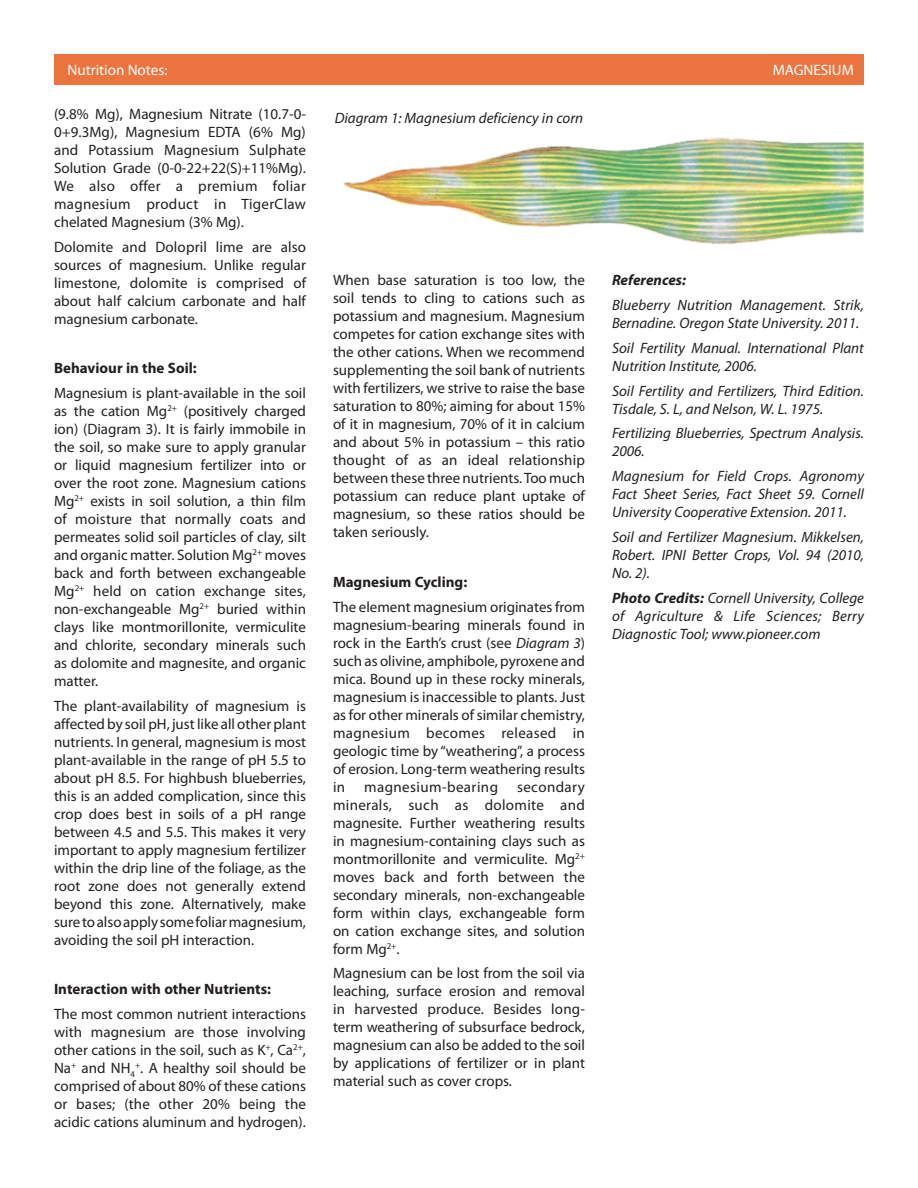
<style>
.page{position:relative;width:918px;height:1188px;background:#fff}
.page>*{position:absolute;margin:0;border:0;box-sizing:border-box;transform-origin:0 0}
.t1{font:15.15px "Myriad Pro";color:#fff}
.Body{font:15px/18px "Myriad Pro";color:#231f20;text-align:justify}
.Body-2{font:italic 15px/18px "Myriad Pro";color:#231f20}
.Body-3{font:700 15px "Myriad Pro";color:#231f20}
.Body-4{font:15px "Myriad Pro";letter-spacing:.03em;color:#231f20}
.Body-5{font:italic 700 15px "Myriad Pro";color:#231f20}
.s1{font-weight:700}
.s2{font-style:italic}
</style>
<div class="page">
<div style="left:54px;top:54px;width:810px;height:30px;background:#ec743f"></div>
<img style="left:343px;top:137px;width:521px;height:108px">
<p class="t1" style="left:68px;top:60px;width:102px">Nutrition Notes:</p>
<p class="t1" style="left:773px;top:60px;width:83px">MAGNESIUM</p>
<p class="Body-2" style="left:335px;top:109px;width:250px">Diagram 1: Magnesium deficiency in corn</p>
<p class="Body" style="left:54px;top:105px;width:254px">(9.8% Mg), Magnesium Nitrate (10.7-0- 0+9.3Mg), Magnesium EDTA (6% Mg) and Potassium Magnesium Sulphate Solution Grade (0-0-22+22(S)+11%Mg).<br>We also offer a premium foliar magnesium product in TigerClaw chelated Magnesium (3% Mg).</p>
<p class="Body" style="left:54px;top:238px;width:254px">Dolomite and Dolopril lime are also sources of magnesium. Unlike regular limestone, dolomite is comprised of about half calcium carbonate and half magnesium carbonate.</p>
<p class="Body-3" style="left:54px;top:359px;width:144px">Behaviour in the Soil:</p>
<p class="Body" style="left:54px;top:384px;width:254px">Magnesium is plant-available in the soil as the cation Mg<sup>2+</sup> (positively charged ion) (Diagram 3). It is fairly immobile in the soil, so make sure to apply granular or liquid magnesium fertilizer into or over the root zone. Magnesium cations Mg<sup>2+</sup> exists in soil solution, a thin film of moisture that normally coats and permeates solid soil particles of clay, silt and organic matter. Solution Mg<sup>2+</sup> moves back and forth between exchangeable Mg<sup>2+</sup> held on cation exchange sites, non-exchangeable Mg<sup>2+</sup> buried within clays like montmorillonite, vermiculite and chlorite, secondary minerals such as dolomite and magnesite, and organic matter.</p>
<p class="Body" style="left:54px;top:697px;width:254px">The plant-availability of magnesium is affected by soil pH, just like all other plant nutrients. In general, magnesium is most plant-available in the range of pH 5.5 to about pH 8.5. For highbush blueberries, this is an added complication, since this crop does best in soils of a pH range between 4.5 and 5.5. This makes it very important to apply magnesium fertilizer within the drip line of the foliage, as the root zone does not generally extend beyond this zone. Alternatively, make sure to also apply some foliar magnesium, avoiding the soil pH interaction.</p>
<p class="Body-3" style="left:54px;top:980px;width:219px">Interaction with other Nutrients:</p>
<p class="Body" style="left:54px;top:1005px;width:254px">The most common nutrient interactions with magnesium are those involving other cations in the soil, such as K<sup>+</sup>, Ca<sup>2+</sup>, Na<sup>+</sup> and NH<sub>4</sub><sup>+</sup>. A healthy soil should be comprised of about 80% of these cations or bases; (the other 20% being the acidic cations aluminum and hydrogen).</p>
<p class="Body-5" style="left:612px;top:271px;width:76px">References:</p>
<p class="Body-2" style="left:612px;top:296px;width:254px">Blueberry Nutrition Management. Strik,<br>Bernadine. Oregon State University. 2011.</p>
<p class="Body-2" style="left:612px;top:339px;width:254px">Soil Fertility Manual. International Plant<br>Nutrition Institute, 2006.</p>
<p class="Body-2" style="left:612px;top:381px;width:254px">Soil Fertility and Fertilizers, Third Edition.<br>Tisdale, S. L, and Nelson, W. L. 1975.</p>
<p class="Body-2" style="left:612px;top:424px;width:254px">Fertilizing Blueberries, Spectrum Analysis.<br>2006.</p>
<p class="Body-2" style="left:612px;top:467px;width:254px;text-align:justify">Magnesium for Field Crops. Agronomy Fact Sheet Series, Fact Sheet 59. Cornell University Cooperative Extension. 2011.</p>
<p class="Body-2" style="left:612px;top:528px;width:254px;text-align:justify">Soil and Fertilizer Magnesium. Mikkelsen, Robert. IPNI Better Crops, Vol. 94 (2010, No. 2).</p>
<p class="Body-2" style="left:612px;top:588px;width:253px;text-align:justify"><span class="s1">Photo Credits:</span> Cornell University, College of Agriculture &amp; Life Sciences; Berry Diagnostic Tool; www.pioneer.com</p>
<p class="Body" style="left:333px;top:271px;width:254px">When base saturation is too low, the soil tends to cling to cations such as potassium and magnesium. Magnesium competes for cation exchange sites with the other cations. When we recommend supplementing the soil bank of nutrients with fertilizers, we strive to raise the base saturation to 80%; aiming for about 15% of it in magnesium, 70% of it in calcium and about 5% in potassium – this ratio thought of as an ideal relationship between these three nutrients. Too much potassium can reduce plant uptake of magnesium, so these ratios should be taken seriously.</p>
<p class="Body-3" style="left:333px;top:572px;width:136px">Magnesium Cycling:</p>
<p class="Body" style="left:333px;top:597px;width:254px">The element magnesium originates from magnesium-bearing minerals found in rock in the Earth’s crust (see <span class="s2">Diagram 3</span>) such as olivine, amphibole, pyroxene and mica. Bound up in these rocky minerals, magnesium is inaccessible to plants. Just as for other minerals of similar chemistry, magnesium becomes released in geologic time by “weathering”, a process of erosion. Long-term weathering results in</p>
<p class="Body" style="left:333px;top:777px;width:254px;text-indent:184px">secondary minerals, such as dolomite and magnesite. Further weathering results in magnesium-containing clays such as montmorillonite and vermiculite. Mg<sup>2+ </sup>moves back and forth between the secondary minerals, non-exchangeable form within clays, exchangeable form on cation exchange sites, and solution form Mg<sup>2+</sup>.</p>
<p class="Body" style="left:333px;top:964px;width:254px">Magnesium can be lost from the soil via leaching, surface erosion and removal in harvested produce. Besides long&shy;term weathering of subsurface bedrock, magnesium can also be added to the soil by applications of fertilizer or in plant material such as cover crops.</p>
<p class="Body-4" style="left:364px;top:777px;width:135px">magnesium-bearing</p>
</div>
